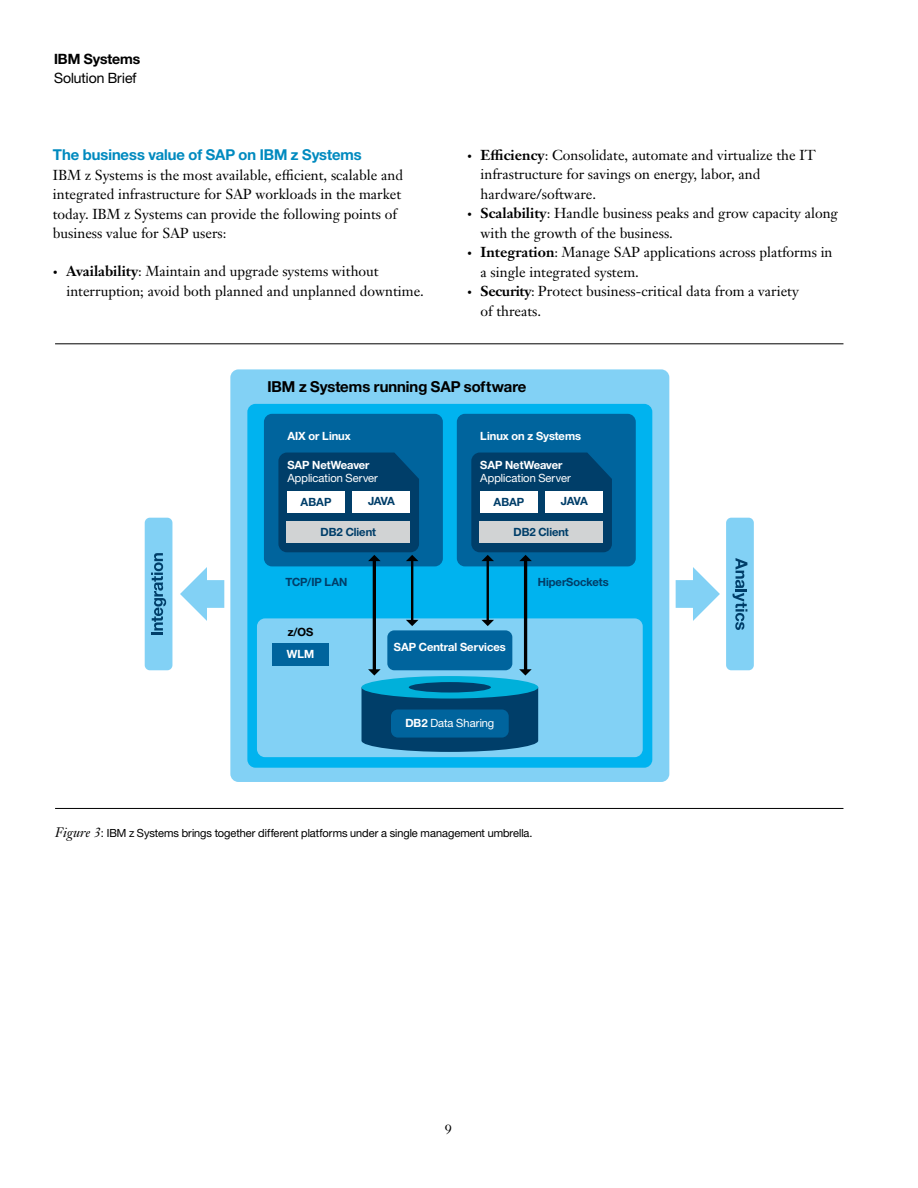
<style>
.page{position:relative;width:918px;height:1188px;background:#fff}
.page>*{position:absolute;margin:0;border:0;box-sizing:border-box;transform-origin:0 0}
.t1{font:15.15px "Helv Neue Boldfor IBM";color:#000}
._2B_sub_head_1__colo{font:15px "Helv Neue Boldfor IBM";color:#008abf}
._2C_body{font:14.25px/19.5px "Janson Text LT Pro";color:#000}
.t2{font:14.25px "Helv Neue Romanfor IBM";color:#000}
.t3{font:14.25px "Helv Neue Boldfor IBM";color:#000}
.t4{font:13.5px "Janson Text LT Pro";color:#000}
.t5{font:11.4px/13.6px "Helv Neue Romanfor IBM";color:#fff}
.t6{font:11.4px "Helv Neue Boldfor IBM";color:#003e69}
.t7{font:11.4px "Helv Neue Boldfor IBM";color:#fff}
.t8{font:11.4px/22.5px "Helv Neue Boldfor IBM";color:#000}
._2E_figure_caption{font:11.25px "Helv Neue Romanfor IBM";color:#000}
.s1{font-size:9.75px}
.s2{font-weight:700}
.s3{font-family:"Helv Neue Boldfor IBM"}
.s4{color:#fff}
.s5{font-family:"Janson Text LT Pro";font-style:italic;font-size:13.5px}
</style>
<div class="page">
<hr style="left:55px;top:343px;width:788px;height:1px;background:#000">
<hr style="left:55px;top:808px;width:788px;height:1px;background:#000">
<div style="left:230px;top:369px;width:439px;height:413px;background:#82d1f5;border-radius:8px"></div>
<div style="left:247px;top:404px;width:405px;height:364px;background:#00b3ef;border-radius:8px"></div>
<div style="left:257px;top:618px;width:386px;height:139px;background:#82d1f5;border-radius:8px"></div>
<div style="left:264px;top:414px;width:179px;height:152px;background:#00649d;border-radius:8px"></div>
<div style="left:457px;top:414px;width:179px;height:152px;background:#00649d;border-radius:8px"></div>
<div style="left:273px;top:643px;width:56px;height:22px;background:#00649d"></div>
<div style="left:145px;top:518px;width:27px;height:152px;background:#82d1f5;border-radius:5px"></div>
<div style="left:726px;top:518px;width:28px;height:152px;background:#82d1f5;border-radius:5px"></div>
<svg style="left:151px;top:553px;width:15px;height:82px"></svg>
<svg style="left:733px;top:558px;width:14px;height:72px"></svg>
<svg style="left:180px;top:567px;width:44px;height:54px"></svg>
<svg style="left:676px;top:567px;width:44px;height:54px"></svg>
<svg style="left:362px;top:689px;width:176px;height:63px;background:#084872"></svg>
<div style="left:362px;top:676px;width:176px;height:23px;background:#00b0da;border-radius:50%"></div>
<div style="left:409px;top:682px;width:82px;height:11px;background:#003e69;border-radius:50%"></div>
<div style="left:391px;top:710px;width:118px;height:28px;background:#00649d;border-radius:7px"></div>
<div style="left:387px;top:630px;width:125px;height:40px;background:#00649d;border-radius:7px"></div>
<hr style="left:487px;top:558px;width:2px;height:66px;background:#000">
<svg style="left:481px;top:620px;width:13px;height:6px"></svg>
<hr style="left:411px;top:558px;width:2px;height:66px;background:#000">
<svg style="left:406px;top:620px;width:12px;height:6px"></svg>
<hr style="left:373px;top:558px;width:3px;height:114px;background:#000">
<svg style="left:278px;top:453px;width:141px;height:108px;background:#507c9a"></svg>
<svg style="left:368px;top:669px;width:13px;height:7px"></svg>
<hr style="left:524px;top:558px;width:3px;height:114px;background:#000">
<svg style="left:471px;top:453px;width:141px;height:108px;background:#507c9a"></svg>
<svg style="left:519px;top:669px;width:13px;height:7px"></svg>
<p class="t3" style="left:54px;top:50px;width:88px">IBM Systems</p>
<p class="t2" style="left:54px;top:69px;width:84px">Solution Brief</p>
<p class="_2B_sub_head_1__colo" style="left:53px;top:145px;width:310px">The business value of SAP on IBM z Systems</p>
<p class="_2C_body" style="left:53px;top:165px;width:352px">IBM z Systems is the most available, efficient, scalable and integrated infrastructure for SAP workloads in the market today. IBM z Systems can provide the following points of business value for SAP users:</p>
<p class="_2C_body" style="left:66px;top:261px;width:359px;text-indent:-14px"><span class="s1">•</span> <span class="s2">Availability</span>: Maintain and upgrade systems without interruption; avoid both planned and unplanned downtime.</p>
<p class="_2C_body" style="left:481px;top:145px;width:337px;text-indent:-14px"><span class="s1">•</span> <span class="s2">Efficiency</span>: Consolidate, automate and virtualize the IT infrastructure for savings on energy, labor, and hardware/software.</p>
<p class="_2C_body" style="left:481px;top:204px;width:359px;text-indent:-14px"><span class="s1">•</span> <span class="s2">Scalability</span>: Handle business peaks and grow capacity along with the growth of the business.</p>
<p class="_2C_body" style="left:481px;top:243px;width:353px;text-indent:-14px"><span class="s1">•</span> <span class="s2">Integration</span>: Manage SAP applications across platforms in a single integrated system.</p>
<p class="_2C_body" style="left:481px;top:282px;width:320px;text-indent:-14px"><span class="s1">•</span> <span class="s2">Security</span>: Protect business-critical data from a variety of threats.</p>
<p class="t1" style="left:267px;top:377px;width:261px">IBM z Systems running SAP software</p>
<p class="t7" style="left:287px;top:429px;width:65px">AIX or Linux</p>
<p class="t5" style="left:287px;top:458px;width:92px"><span class="s3">SAP NetWeaver<br></span>Application Server</p>
<p class="t6" style="left:301px;top:494px;width:32px">ABAP</p>
<p class="t6" style="left:368px;top:494px;width:28px">JAVA</p>
<p class="t6" style="left:321px;top:525px;width:57px">DB2 Client</p>
<p class="t7" style="left:480px;top:429px;width:102px">Linux on z Systems</p>
<p class="t5" style="left:480px;top:458px;width:92px"><span class="s3">SAP NetWeaver<br></span>Application Server</p>
<p class="t6" style="left:494px;top:494px;width:32px">ABAP</p>
<p class="t6" style="left:561px;top:494px;width:28px">JAVA</p>
<p class="t6" style="left:514px;top:525px;width:57px">DB2 Client</p>
<p class="t6" style="left:285px;top:575px;width:63px">TCP/IP LAN</p>
<p class="t6" style="left:538px;top:575px;width:72px">HiperSockets</p>
<p class="t8" style="left:287px;top:620px;width:29px">z/OS<br><span class="s4">WLM</span></p>
<p class="t7" style="left:394px;top:640px;width:113px">SAP Central Services</p>
<p class="t5" style="left:405px;top:716px;width:90px"><span class="s3">DB2</span> Data Sharing</p>
<p class="_2E_figure_caption" style="left:55px;top:826px;width:478px"><span class="s5">Figure 3</span>: IBM z Systems brings together different platforms under a single management umbrella.</p>
<p class="t4" style="left:445px;top:1121px;width:9px">9</p>
</div>
